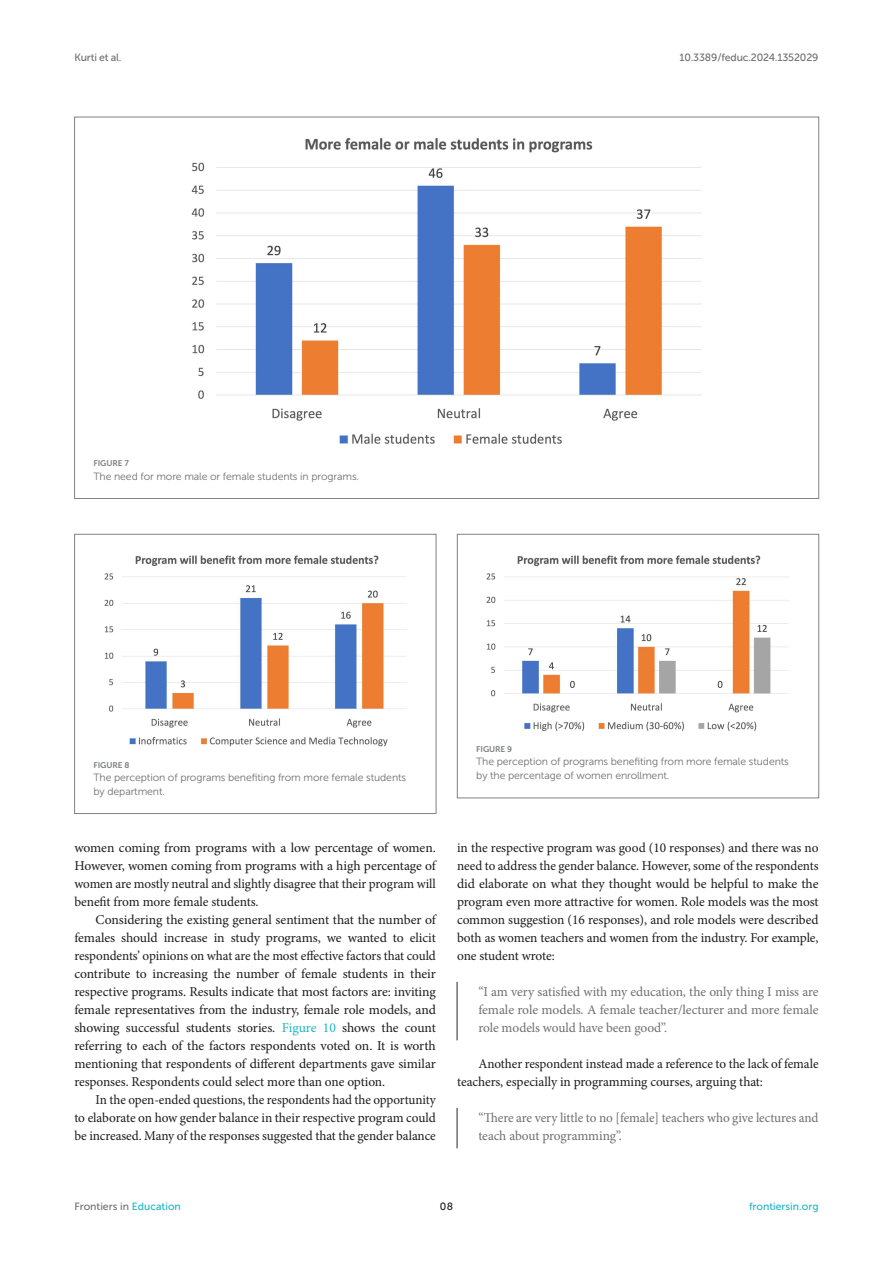
<style>
.page{position:relative;width:893px;height:1263px;background:#fff}
.page>*{position:absolute;margin:0;border:0;box-sizing:border-box;transform-origin:0 0}
.TEXT{font:13.5px/18px "Minion Pro";letter-spacing:-.01em;color:#1b1c1b;text-align:justify}
.BLOCK_QTN{font:13.5px/18px "Minion Pro";letter-spacing:-.01em;color:#706f70;text-align:justify}
.FIG_LEG{font:10.5px/13.5px "Museo Sans 300";letter-spacing:-.01em;color:#706f70}
.t1{font:10.5px "Museo Sans 500";letter-spacing:-.015em;color:#706f70}
.t2{font:10.5px "Museo Sans 500";color:#1db5c3}
.t3{font:10.5px "Museo Sans 500";color:#1b1c1b}
.FIG_HD{font:8.25px "Museo Sans 700";letter-spacing:-.01em;color:#7e7f7f}
.s1{color:#1db5c3}
</style>
<div class="page">
<hr style="left:456px;top:982px;width:2px;height:58px;background:#706f70">
<hr style="left:456px;top:1108px;width:2px;height:40px;background:#706f70">
<img style="left:104px;top:555px;width:303px;height:192px">
<div style="left:74px;top:534px;width:362px;height:280px;border:1px solid #808285"></div>
<img style="left:486px;top:555px;width:303px;height:176px">
<div style="left:457px;top:534px;width:362px;height:264px;border:1px solid #808285"></div>
<img style="left:191px;top:138px;width:511px;height:306px">
<p class="t1" style="left:74px;top:51px;width:49px">Kurti et al.</p>
<p class="t1" style="left:679px;top:51px;width:141px">10.3389/feduc.2024.1352029</p>
<p class="FIG_HD" style="left:94px;top:459px;width:37px">FIGURE 7</p>
<p class="FIG_LEG" style="left:94px;top:469px;width:267px">The need for more male or female students in programs.</p>
<p class="FIG_HD" style="left:94px;top:760px;width:37px">FIGURE 8</p>
<p class="FIG_LEG" style="left:94px;top:771px;width:314px">The perception of programs benefiting from more female students by department.</p>
<p class="TEXT" style="left:74px;top:839px;width:363px">women coming from programs with a low percentage of women.<br>However, women coming from programs with a high percentage of women are mostly neutral and slightly disagree that their program will benefit from more female students.</p>
<p class="TEXT" style="left:74px;top:911px;width:363px;text-indent:21px">Considering the existing general sentiment that the number of females should increase in study programs, we wanted to elicit respondents’ opinions on what are the most effective factors that could contribute to increasing the number of female students in their respective programs. Results indicate that most factors are: inviting female representatives from the industry, female role models, and showing successful students stories. <span class="s1">Figure 10</span> shows the count referring to each of the factors respondents voted on. It is worth mentioning that respondents of different departments gave similar responses. Respondents could select more than one option.</p>
<p class="TEXT" style="left:74px;top:1091px;width:363px;text-indent:21px">In the open-ended questions, the respondents had the opportunity to elaborate on how gender balance in their respective program could be increased. Many of the responses suggested that the gender balance</p>
<p class="FIG_HD" style="left:476px;top:744px;width:37px">FIGURE 9</p>
<p class="FIG_LEG" style="left:476px;top:755px;width:314px">The perception of programs benefiting from more female students by the percentage of women enrollment.</p>
<p class="TEXT" style="left:457px;top:839px;width:363px">in the respective program was good (10 responses) and there was no need to address the gender balance. However, some of the respondents did elaborate on what they thought would be helpful to make the program even more attractive for women. Role models was the most common suggestion (16 responses), and role models were described both as women teachers and women from the industry. For example, one student wrote:</p>
<p class="BLOCK_QTN" style="left:478px;top:983px;width:342px">“I am very satisfied with my education, the only thing I miss are female role models. A female teacher/lecturer and more female role models would have been good”.</p>
<p class="TEXT" style="left:457px;top:1055px;width:363px;text-indent:21px">Another respondent instead made a reference to the lack of female teachers, especially in programming courses, arguing that:</p>
<p class="BLOCK_QTN" style="left:478px;top:1109px;width:342px">“There are very little to no [female] teachers who give lectures and teach about programming”.</p>
<p class="t1" style="left:74px;top:1200px;width:108px">Frontiers in <span class="s1">Education</span></p>
<p class="t3" style="left:440px;top:1200px;width:15px">08</p>
<p class="t2" style="left:749px;top:1200px;width:71px">frontiersin.org</p>
</div>
